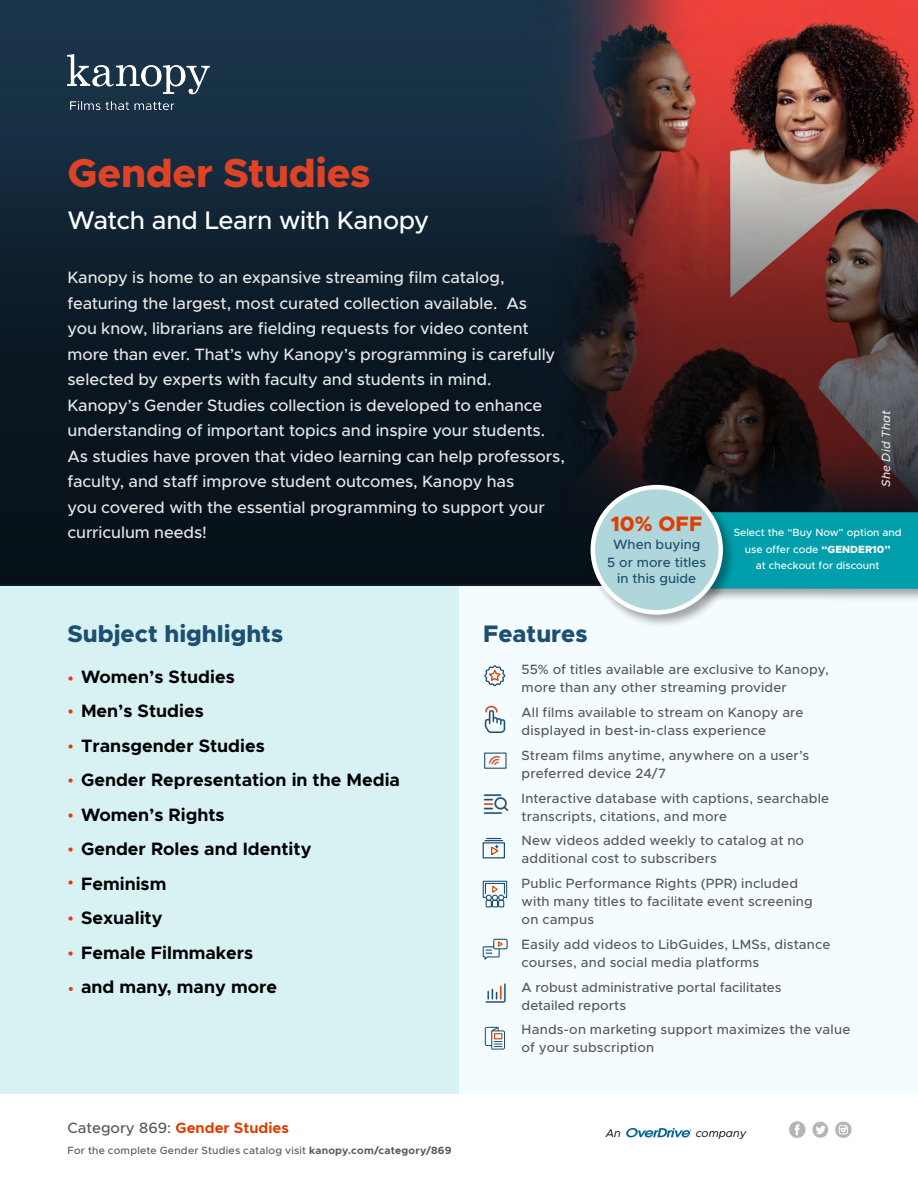
<style>
.page{position:relative;width:918px;height:1188px;background:#fff}
.page>*{position:absolute;margin:0;border:0;box-sizing:border-box;transform-origin:0 0}
.t1{font:800 40.5px "Metropolis";letter-spacing:-.01em;color:#de4326}
.t2{font:500 25.5px "Metropolis";letter-spacing:-.015em;color:#fff}
.t3{font:800 24px "Metropolis";color:#1c4f70}
.t4{font:800 21px "Metropolis";color:#de3f00}
.t5{font:700 18px/34.5px "Metropolis";color:#000}
.t6{font:500 16.5px/25.5px "Metropolis";letter-spacing:-.005em;color:#e6e6e6}
.t7{font:700 15px "Metropolis";color:#de3f00}
.t8{font:500 14.25px "Gotham";color:#de3f00}
.t9{font:500 13.5px/18px "Metropolis";letter-spacing:.01em;color:#58595b}
.t10{font:500 13.5px/18px "Metropolis";color:#1c4f70;text-align:center}
.t11{font:italic 500 12px "Metropolis";letter-spacing:.015em;color:#e6e6e6}
.t12{font:italic 11.25px "Metropolis";color:#000}
.t13{font:500 10.5px/16.5px "Metropolis";color:#fff;text-align:center}
.t14{font:500 10.5px "Metropolis";letter-spacing:.025em;color:#58595b}
.s1{font-weight:800}
.s2{font-weight:500;color:#58595b}
.s3{font-weight:700}
</style>
<div class="page">
<div style="left:0;top:0;width:918px;height:1094px;background:#f5fcff"></div>
<div style="left:0;top:578px;width:459px;height:516px;background:#d8f2f3"></div>
<img style="left:0;top:0;width:918px;height:585px">
<svg style="left:0;top:159px;width:918px;height:425px;background:#222028"></svg>
<img style="left:789px;top:1121px;width:17px;height:17px">
<img style="left:812px;top:1121px;width:17px;height:17px">
<img style="left:835px;top:1121px;width:17px;height:17px">
<svg style="left:626px;top:1128px;width:65px;height:9px"></svg>
<img style="left:67px;top:54px;width:142px;height:56px">
<svg style="left:482px;top:880px;width:26px;height:28px"></svg>
<div style="left:485px;top:883px;width:20px;height:11px;border:1px solid #1c4f70"></div>
<div style="left:484px;top:753px;width:23px;height:16px;border:1px solid #1c4f70"></div>
<svg style="left:490px;top:756px;width:10px;height:8px"></svg>
<svg style="left:484px;top:665px;width:21px;height:21px"></svg>
<img style="left:484px;top:705px;width:22px;height:28px">
<div style="left:483px;top:842px;width:22px;height:16px;border:1px solid #1c4f70"></div>
<svg style="left:485px;top:838px;width:18px;height:19px"></svg>
<img style="left:483px;top:794px;width:25px;height:20px">
<img style="left:485px;top:983px;width:21px;height:20px">
<svg style="left:485px;top:1027px;width:20px;height:23px"></svg>
<div style="left:494px;top:1033px;width:8px;height:6px;border:1px solid #de4000"></div>
<svg style="left:483px;top:939px;width:25px;height:21px"></svg>
<div style="left:662px;top:509px;width:256px;height:93px;background:#000;opacity:.35"></div>
<div style="left:736px;top:512px;width:182px;height:77px;background:#009fab"></div>
<div style="left:588px;top:482px;width:148px;height:146px;background:#000;opacity:.35"></div>
<div style="left:593px;top:487px;width:128px;height:125px;background:#afd6db;border-radius:50%"></div>
<div style="left:591px;top:485px;width:132px;height:130px;border:4px solid #fff;border-radius:50%"></div>
<h1 class="t1" style="left:68px;top:148px;width:305px">Gender Studies</h1>
<h2 class="t2" style="left:68px;top:205px;width:364px">Watch and Learn with Kanopy</h2>
<p class="t6" style="left:68px;top:265px;width:499px">Kanopy is home to an expansive streaming film catalog, featuring the largest, most curated collection available. As<br>you know, librarians are fielding requests for video content more than ever. That’s why Kanopy’s programming is carefully selected by experts with faculty and students in mind.<br>Kanopy’s Gender Studies collection is developed to enhance understanding of important topics and inspire your students.<br>As studies have proven that video learning can help professors, faculty, and staff improve student outcomes, Kanopy has<br>you covered with the essential programming to support your curriculum needs!</p>
<h3 class="t4" style="left:611px;top:510px;width:93px">10% OFF</h3>
<p class="t10" style="left:607px;top:535px;width:101px">When buying<br>5 or more titles</p>
<p class="t10" style="left:617px;top:570px;width:80px">in this guide</p>
<p class="t11" style="left:879px;top:487px;width:78px;rotate:-90deg">She Did That</p>
<p class="t13" style="left:734px;top:524px;width:170px">Select the “Buy Now” option and use offer code <span class="s1">“GENDER10”<br></span>at checkout for discount</p>
<h3 class="t3" style="left:68px;top:618px;width:217px">Subject highlights</h3>
<h3 class="t5" style="left:81px;top:659px;width:321px">Women’s Studies<br>Men’s Studies<br>Transgender Studies<br>Gender Representation in the Media<br>Women’s Rights<br>Gender Roles and Identity<br>Feminism<br>Sexuality<br>Female Filmmakers<br>and many, many more</h3>
<p class="t7" style="left:68px;top:669px;width:8px">•</p>
<p class="t7" style="left:68px;top:702px;width:8px">•</p>
<p class="t7" style="left:68px;top:736px;width:8px">•</p>
<p class="t7" style="left:68px;top:771px;width:8px">•</p>
<p class="t7" style="left:68px;top:805px;width:8px">•</p>
<p class="t7" style="left:68px;top:840px;width:8px">•</p>
<p class="t7" style="left:68px;top:873px;width:8px">•</p>
<p class="t7" style="left:68px;top:909px;width:8px">•</p>
<p class="t7" style="left:68px;top:943px;width:8px">•</p>
<p class="t8" style="left:68px;top:981px;width:8px">•</p>
<p class="t7" style="left:68px;top:1119px;width:223px"><span class="s2">Category 869:</span> Gender Studies</p>
<p class="t14" style="left:68px;top:1144px;width:386px">For the complete Gender Studies catalog visit <span class="s3">kanopy.com/category/869</span></p>
<h3 class="t3" style="left:483px;top:619px;width:106px">Features</h3>
<p class="t9" style="left:522px;top:661px;width:309px">55% of titles available are exclusive to Kanopy, more than any other streaming provider</p>
<p class="t9" style="left:522px;top:704px;width:283px">All films available to stream on Kanopy are displayed in best-in-class experience</p>
<p class="t9" style="left:522px;top:746px;width:289px">Stream films anytime, anywhere on a user’s preferred device 24/7</p>
<p class="t9" style="left:522px;top:789px;width:309px">Interactive database with captions, searchable transcripts, citations, and more</p>
<p class="t9" style="left:522px;top:832px;width:284px">New videos added weekly to catalog at no additional cost to subscribers</p>
<p class="t9" style="left:522px;top:875px;width:293px">Public Performance Rights (PPR) included with many titles to facilitate event screening on campus</p>
<p class="t9" style="left:522px;top:935px;width:310px">Easily add videos to LibGuides, LMSs, distance courses, and social media platforms</p>
<p class="t9" style="left:522px;top:978px;width:262px">A robust administrative portal facilitates detailed reports</p>
<p class="t9" style="left:522px;top:1021px;width:330px">Hands-on marketing support maximizes the value of your subscription</p>
<p class="t12" style="left:606px;top:1126px;width:17px">An</p>
<p class="t12" style="left:696px;top:1126px;width:52px">company</p>
</div>
